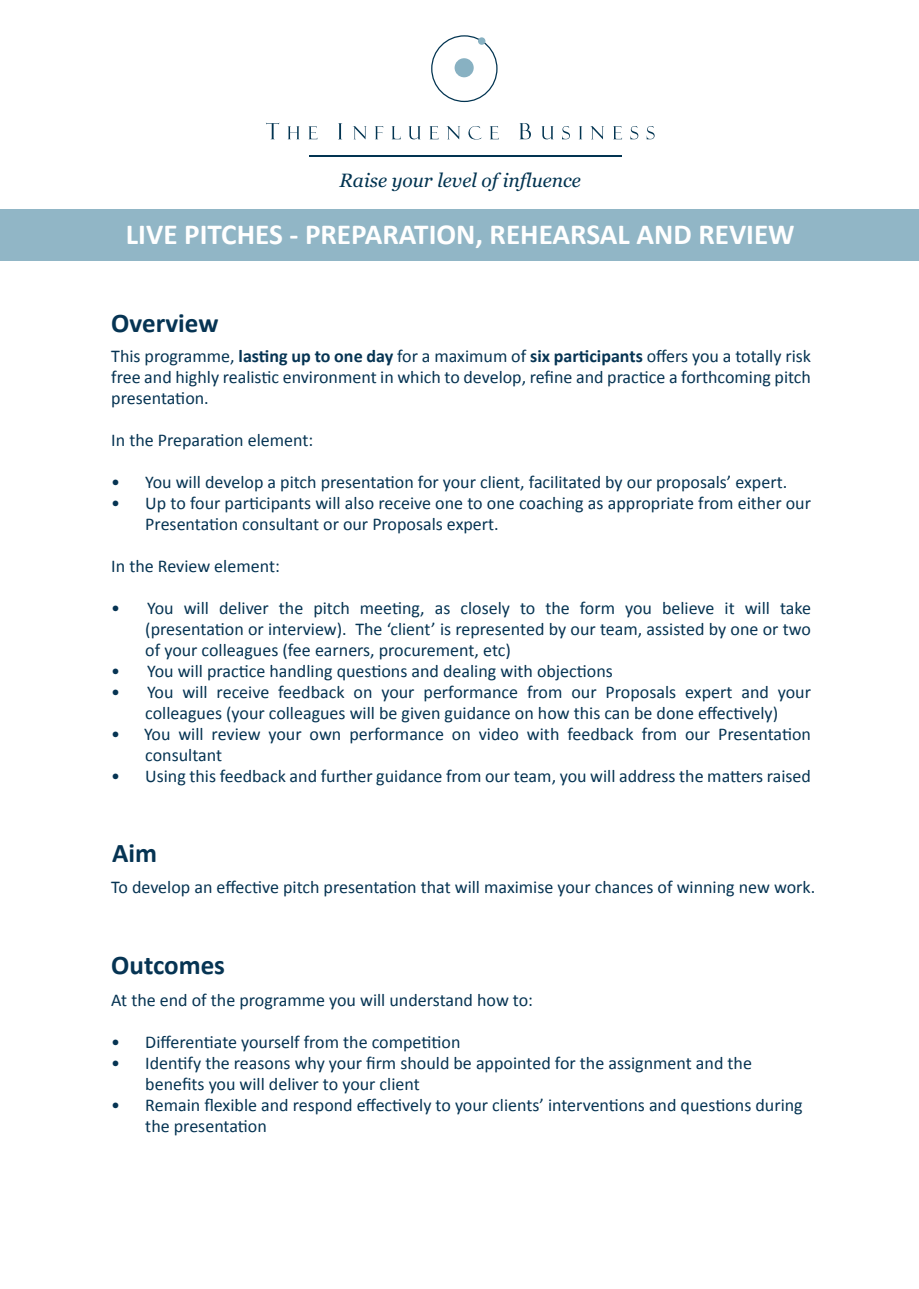
<style>
.page{position:relative;width:919px;height:1289px;background:#fff}
.page>*{position:absolute;margin:0;border:0;box-sizing:border-box;transform-origin:0 0}
.t1{font:700 29.1px "Calibri";color:#fff}
.t2{font:700 27px "Calibri";color:#063453}
.t3{font:italic 19.2px "Georgia";color:#023451}
.t4{font:18px/21px "Calibri";color:#063453}
.s1{font-weight:700}
</style>
<div class="page">
<div style="left:0;top:209px;width:918px;height:51px;background:#91b6c6"></div>
<svg style="left:266px;top:123px;width:13px;height:16px"></svg>
<svg style="left:287px;top:126px;width:12px;height:13px"></svg>
<svg style="left:308px;top:126px;width:9px;height:13px"></svg>
<svg style="left:338px;top:123px;width:4px;height:16px"></svg>
<svg style="left:352px;top:126px;width:14px;height:13px"></svg>
<svg style="left:375px;top:126px;width:8px;height:13px"></svg>
<svg style="left:391px;top:126px;width:9px;height:13px"></svg>
<svg style="left:408px;top:126px;width:12px;height:13px"></svg>
<svg style="left:429px;top:126px;width:9px;height:13px"></svg>
<svg style="left:446px;top:126px;width:14px;height:13px"></svg>
<svg style="left:468px;top:126px;width:13px;height:13px"></svg>
<svg style="left:490px;top:126px;width:8px;height:13px"></svg>
<svg style="left:519px;top:123px;width:12px;height:16px"></svg>
<svg style="left:541px;top:126px;width:12px;height:13px"></svg>
<svg style="left:562px;top:126px;width:8px;height:13px"></svg>
<svg style="left:579px;top:126px;width:3px;height:13px"></svg>
<svg style="left:590px;top:126px;width:14px;height:13px"></svg>
<svg style="left:613px;top:126px;width:9px;height:13px"></svg>
<svg style="left:630px;top:126px;width:8px;height:13px"></svg>
<svg style="left:646px;top:126px;width:8px;height:13px"></svg>
<hr style="left:310px;top:155px;width:312px;height:1px;background:#023451">
<svg style="left:431px;top:35px;width:66px;height:67px"></svg>
<div style="left:478px;top:37px;width:7px;height:8px;background:#88b1c2;border-radius:50%"></div>
<p class="t3" style="left:339px;top:168px;width:243px">Raise your level of influence</p>
<h1 class="t1" style="left:126px;top:216px;width:670px">LIVE PITCHES - PREPARATION, REHEARSAL AND REVIEW</h1>
<h2 class="t2" style="left:111px;top:306px;width:109px">Overview</h2>
<p class="t4" style="left:111px;top:345px;width:701px;text-align:justify">This programme, <span class="s1">lasting up to one day</span> for a maximum of <span class="s1">six participants</span> offers you a totally risk free and highly realistic environment in which to develop, refine and practice a forthcoming pitch presentation.</p>
<p class="t4" style="left:111px;top:429px;width:203px">In the Preparation element:</p>
<p class="t4" style="left:111px;top:471px;width:677px">• You will develop a pitch presentation for your client, facilitated by our proposals’ expert.</p>
<p class="t4" style="left:145px;top:492px;width:667px;text-indent:-34px">• Up to four participants will also receive one to one coaching as appropriate from either our<br>Presentation consultant or our Proposals expert.</p>
<p class="t4" style="left:111px;top:555px;width:170px">In the Review element:</p>
<p class="t4" style="left:145px;top:597px;width:667px;text-align:justify;text-indent:-34px">• You will deliver the pitch meeting, as closely to the form you believe it will take (presentation or interview). The ‘client’ is represented by our team, assisted by one or two of your colleagues (fee earners, procurement, etc)</p>
<p class="t4" style="left:111px;top:660px;width:503px">• You will practice handling questions and dealing with objections</p>
<p class="t4" style="left:111px;top:681px;width:701px;text-align:center">• You will receive feedback on your performance from our Proposals expert and your colleagues (your colleagues will be given guidance on how this can be done effectively)</p>
<p class="t4" style="left:145px;top:723px;width:667px;text-indent:-34px">• You will review your own performance on video with feedback from our Presentation consultant</p>
<p class="t4" style="left:111px;top:765px;width:701px">• Using this feedback and further guidance from our team, you will address the matters raised</p>
<h2 class="t2" style="left:112px;top:835px;width:46px">Aim</h2>
<p class="t4" style="left:111px;top:876px;width:705px">To develop an effective pitch presentation that will maximise your chances of winning new work.</p>
<h2 class="t2" style="left:111px;top:947px;width:115px">Outcomes</h2>
<p class="t4" style="left:111px;top:989px;width:423px">At the end of the programme you will understand how to:</p>
<p class="t4" style="left:111px;top:1031px;width:350px">• Differentiate yourself from the competition</p>
<p class="t4" style="left:145px;top:1052px;width:608px;text-indent:-34px">• Identify the reasons why your firm should be appointed for the assignment and the benefits you will deliver to your client</p>
<p class="t4" style="left:145px;top:1094px;width:659px;text-indent:-34px">• Remain flexible and respond effectively to your clients’ interventions and questions during the presentation</p>
</div>
